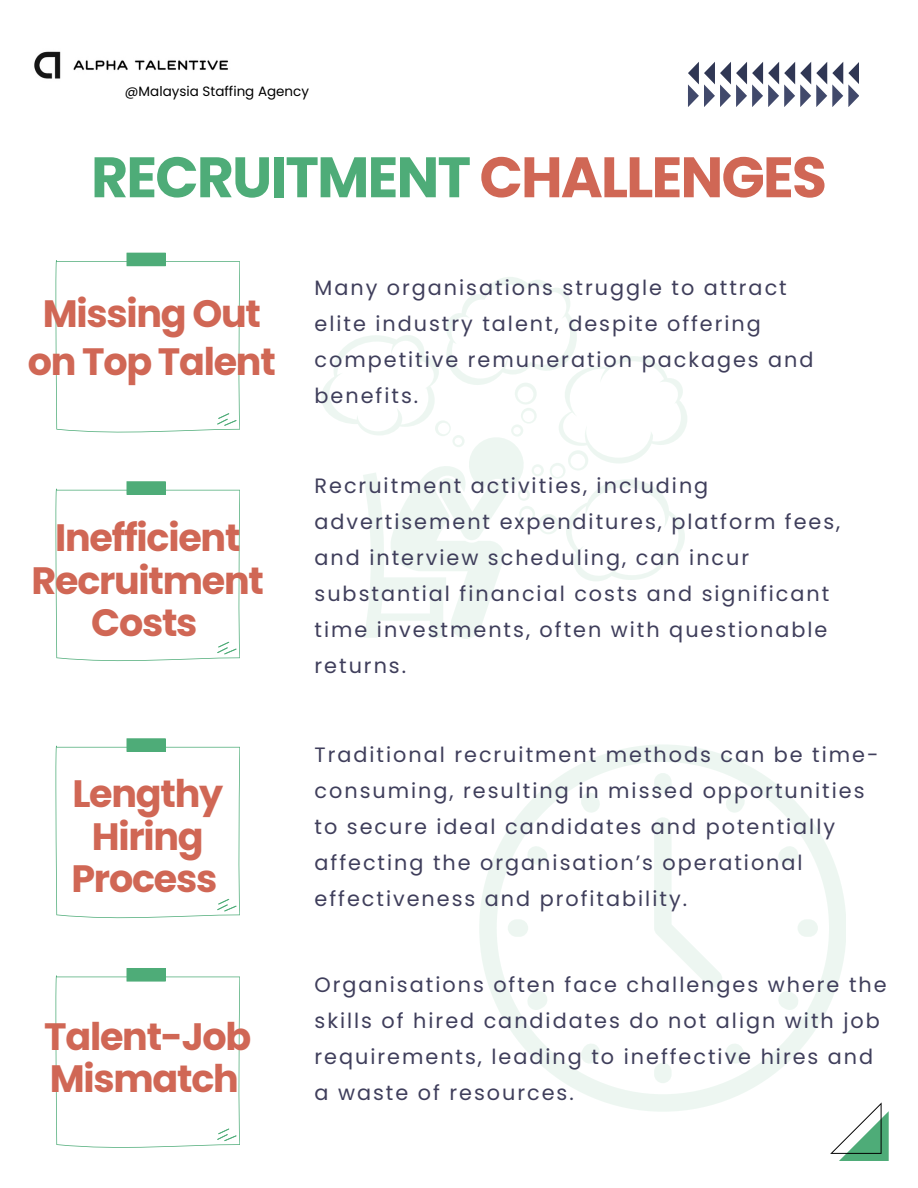
<style>
.page{position:relative;width:918px;height:1188px;background:#fff}
.page>*{position:absolute;margin:0;border:0;box-sizing:border-box;transform-origin:0 0}
.t1{font:700 57px "Poppins";letter-spacing:-.035em;color:#4eac78}
.t2{font:700 38.1px/42.3px "Poppins";letter-spacing:-.035em;color:#d06755;text-align:center}
.t3{font:20.85px/36px "Poppins";letter-spacing:.095em;color:#3f3e5b}
.t4{font:13.5px "Poppins";color:#000}
.s1{color:#d06755}
</style>
<div class="page">
<svg style="left:321px;top:277px;width:366px;height:362px"></svg>
<svg style="left:479px;top:745px;width:367px;height:366px"></svg>
<svg style="left:508px;top:773px;width:310px;height:310px"></svg>
<svg style="left:55px;top:252px;width:185px;height:181px"></svg>
<svg style="left:688px;top:62px;width:171px;height:45px"></svg>
<svg style="left:55px;top:481px;width:185px;height:180px"></svg>
<svg style="left:55px;top:738px;width:185px;height:181px"></svg>
<svg style="left:55px;top:968px;width:185px;height:180px"></svg>
<svg style="left:830px;top:1102px;width:59px;height:59px"></svg>
<img style="left:34px;top:51px;width:195px;height:28px">
<p class="t4" style="left:125px;top:82px;width:186px">@Malaysia Staffing Agency</p>
<h4 class="t1" style="left:91px;top:137px;width:737px">RECRUITMENT <span class="s1">CHALLENGES</span></h4>
<h1 class="t2" style="left:28px;top:290px;width:249px;line-height:48.3px">Missing Out on Top Talent</h1>
<p class="t2" style="left:32px;top:517px;width:234px">Inefficient<br>Recruitment<br>Costs</p>
<h2 class="t2" style="left:71px;top:773px;width:153px">Lengthy<br>Hiring<br>Process</h2>
<p class="t2" style="left:44px;top:1015px;width:209px;text-align:left">Talent-Job<br>Mismatch</p>
<p class="t3" style="left:315px;top:269px;width:501px">Many organisations struggle to attract elite industry talent, despite offering competitive remuneration packages and benefits.</p>
<p class="t3" style="left:315px;top:467px;width:527px">Recruitment activities, including advertisement expenditures, platform fees, and interview scheduling, can incur substantial financial costs and significant time investments, often with questionable returns.</p>
<h2 class="t3" style="left:315px;top:737px;width:565px">Traditional recruitment methods can be time&shy;consuming, resulting in missed opportunities to secure ideal candidates and potentially affecting the organisation’s operational effectiveness and profitability.</h2>
<p class="t3" style="left:315px;top:967px;width:574px">Organisations often face challenges where the skills of hired candidates do not align with job requirements, leading to ineffective hires and a waste of resources.</p>
</div>
